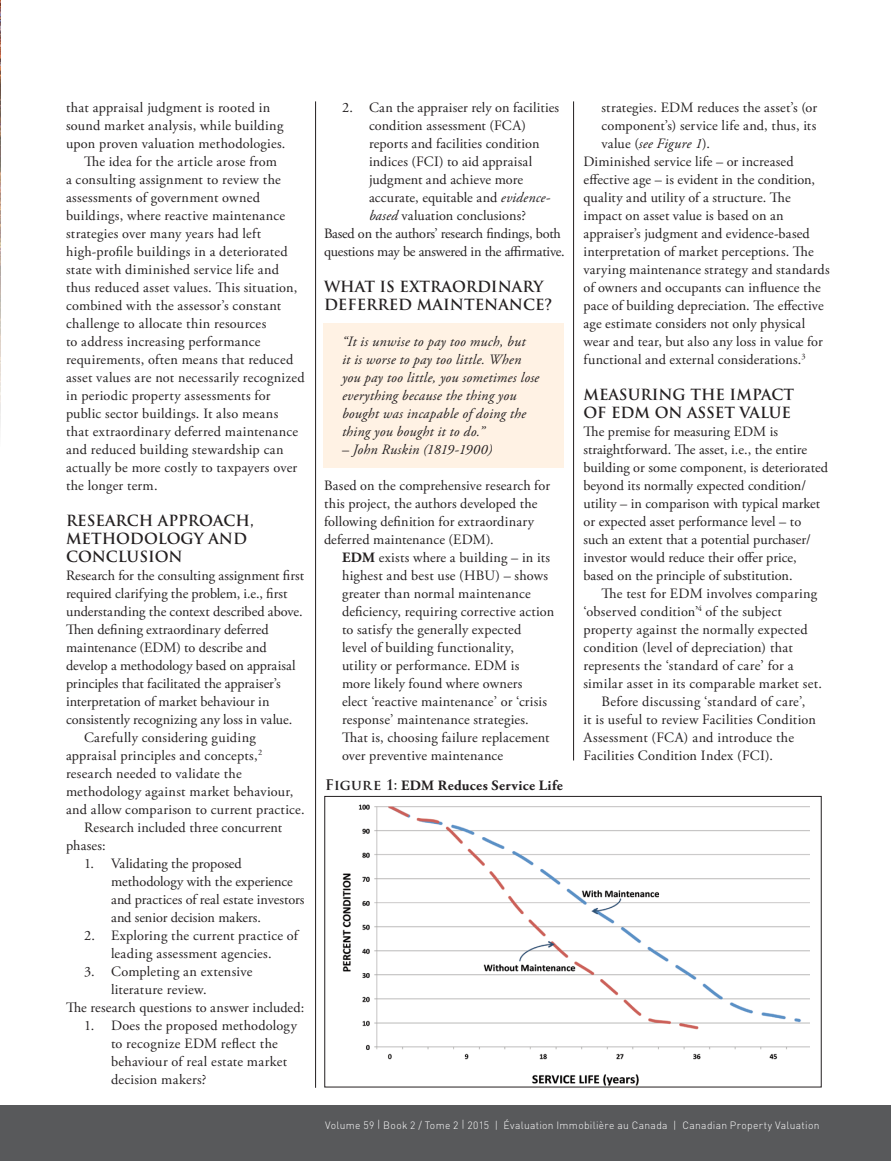
<style>
.page{position:relative;width:891px;height:1161px;background:#fff}
.page>*{position:absolute;margin:0;border:0;box-sizing:border-box;transform-origin:0 0}
.Sub-Head{font:700 15px/18px "Trajan Pro";color:#231f20}
.BT{font:14.25px/18px "Adobe Garamond Pro";letter-spacing:.015em;color:#231f20}
.BT_1{font:14.25px/18px "Adobe Garamond Pro";color:#231f20}
.BT-2{font:italic 14.25px/18px "Adobe Garamond Pro";letter-spacing:.02em;color:#231f20}
.BT-3{font:700 14.25px "Adobe Garamond Pro";letter-spacing:.03em;color:#231f20}
.t1{font:300 10.5px "DIN";letter-spacing:.03em;color:#fff}
.s1{font-style:italic}
.s2{font-style:normal}
.s3{font-weight:700}
.s4{font-family:"Trajan Pro"}
</style>
<div class="page">
<img style="left:0;top:0;width:1px;height:429px">
<div style="left:323px;top:324px;width:241px;height:144px;background:#fff2e4"></div>
<img style="left:342px;top:804px;width:468px;height:281px">
<hr style="left:315px;top:101px;width:1px;height:987px;background:#231f20">
<hr style="left:573px;top:101px;width:1px;height:659px;background:#231f20">
<div style="left:325px;top:796px;width:496px;height:291px;border:1px solid #231f20"></div>
<div style="left:0;top:1106px;width:891px;height:55px;background:#58595b"></div>
<p class="BT" style="left:66px;top:99px;width:221px">that appraisal judgment is rooted in sound market analysis, while building upon proven valuation methodologies.</p>
<p class="BT" style="left:66px;top:153px;width:240px;text-indent:18px">The idea for the article arose from<br>a consulting assignment to review the assessments of government owned buildings, where reactive maintenance strategies over many years had left high-profile buildings in a deteriorated state with diminished service life and thus reduced asset values. This situation, combined with the assessor’s constant challenge to allocate thin resources<br>to address increasing performance requirements, often means that reduced asset values are not necessarily recognized in periodic property assessments for public sector buildings. It also means that extraordinary deferred maintenance and reduced building stewardship can actually be more costly to taxpayers over the longer term.</p>
<p class="Sub-Head" style="left:66px;top:511px;width:189px">RESEARCH APPROACH,<br>METHODOLOGY AND<br>CONCLUSION</p>
<p class="BT_1" style="left:66px;top:567px;width:240px">Research for the consulting assignment first required clarifying the problem, i.e., first understanding the context described above.<br>Then defining extraordinary deferred maintenance (EDM) to describe and develop a methodology based on appraisal principles that facilitated the appraiser’s interpretation of market behaviour in consistently recognizing any loss in value.</p>
<p class="BT" style="left:66px;top:729px;width:240px;text-indent:18px">Carefully considering guiding appraisal principles and concepts,<sup>2 </sup>research needed to validate the methodology against market behaviour, and allow comparison to current practice.</p>
<p class="BT" style="left:66px;top:819px;width:218px;text-indent:18px">Research included three concurrent phases:</p>
<p class="BT" style="left:111px;top:855px;width:195px;text-indent:-27px">1. Validating the proposed methodology with the experience and practices of real estate investors and senior decision makers.</p>
<p class="BT" style="left:84px;top:927px;width:216px;text-align:center">2. Exploring the current practice of leading assessment agencies.</p>
<p class="BT" style="left:111px;top:963px;width:143px;text-indent:-27px">3. Completing an extensive literature review.</p>
<p class="BT_1" style="left:66px;top:999px;width:240px">The research questions to answer included:</p>
<p class="BT" style="left:111px;top:1017px;width:187px;text-indent:-27px">1. Does the proposed methodology to recognize EDM reflect the behaviour of real estate market decision makers?</p>
<p class="BT" style="left:369px;top:99px;width:192px;text-indent:-27px">2. Can the appraiser rely on facilities condition assessment (FCA) reports and facilities condition indices (FCI) to aid appraisal judgment and achieve more accurate, equitable and <span class="s1">evidence&shy;based</span> valuation conclusions?</p>
<p class="BT_1" style="left:324px;top:225px;width:242px">Based on the authors’ research findings, both questions may be answered in the affirmative.</p>
<p class="Sub-Head" style="left:324px;top:277px;width:230px">WHAT IS EXTRAORDINARY<br>DEFERRED MAINTENANCE?</p>
<p class="BT-2" style="left:342px;top:333px;width:199px">“It is unwise to pay too much, but<br>it is worse to pay too little. When you pay too little, you sometimes lose everything because the thing you bought was incapable of doing the thing you bought it to do.”</p>
<p class="BT-2" style="left:342px;top:441px;width:152px"><span class="s2">–</span> John Ruskin (1819-1900)</p>
<p class="BT_1" style="left:324px;top:477px;width:228px">Based on the comprehensive research for this project, the authors developed the following definition for extraordinary deferred maintenance (EDM).</p>
<p class="BT" style="left:342px;top:549px;width:214px"><span class="s3">EDM</span> exists where a building – in its highest and best use (HBU) – shows greater than normal maintenance deficiency, requiring corrective action to satisfy the generally expected<br>level of building functionality,<br>utility or performance. EDM is<br>more likely found where owners<br>elect ‘reactive maintenance’ or ‘crisis response’ maintenance strategies.<br>That is, choosing failure replacement over preventive maintenance</p>
<p class="BT-3" style="left:325px;top:777px;width:239px"><span class="s4">Figure 1:</span> EDM Reduces Service Life</p>
<p class="BT" style="left:602px;top:99px;width:217px;text-align:justify">strategies. EDM reduces the asset’s (or component’s) service life and, thus, its value (<span class="s1">see Figure 1</span>).</p>
<p class="BT_1" style="left:584px;top:153px;width:248px">Diminished service life – or increased effective age – is evident in the condition, quality and utility of a structure. The impact on asset value is based on an appraiser’s judgment and evidence-based interpretation of market perceptions. The varying maintenance strategy and standards of owners and occupants can influence the pace of building depreciation. The effective age estimate considers not only physical wear and tear, but also any loss in value for functional and external considerations.<sup>3</sup></p>
<p class="Sub-Head" style="left:584px;top:385px;width:212px">MEASURING THE IMPACT<br>OF EDM ON ASSET VALUE</p>
<p class="BT_1" style="left:584px;top:423px;width:246px">The premise for measuring EDM is straightforward. The asset, i.e., the entire building or some component, is deteriorated beyond its normally expected condition/ utility – in comparison with typical market or expected asset performance level – to such an extent that a potential purchaser/ investor would reduce their offer price, based on the principle of substitution.</p>
<p class="BT" style="left:584px;top:585px;width:240px;text-indent:18px">The test for EDM involves comparing ‘observed condition’<sup>4</sup> of the subject property against the normally expected condition (level of depreciation) that represents the ‘standard of care’ for a similar asset in its comparable market set.</p>
<p class="BT" style="left:584px;top:693px;width:234px;text-indent:18px">Before discussing ‘standard of care’, it is useful to review Facilities Condition Assessment (FCA) and introduce the Facilities Condition Index (FCI).</p>
<p class="t1" style="left:325px;top:1119px;width:496px">Volume 59 | Book 2 / Tome 2 | 2015 | Évaluation Immobilière au Canada | Canadian Property Valuation</p>
</div>
